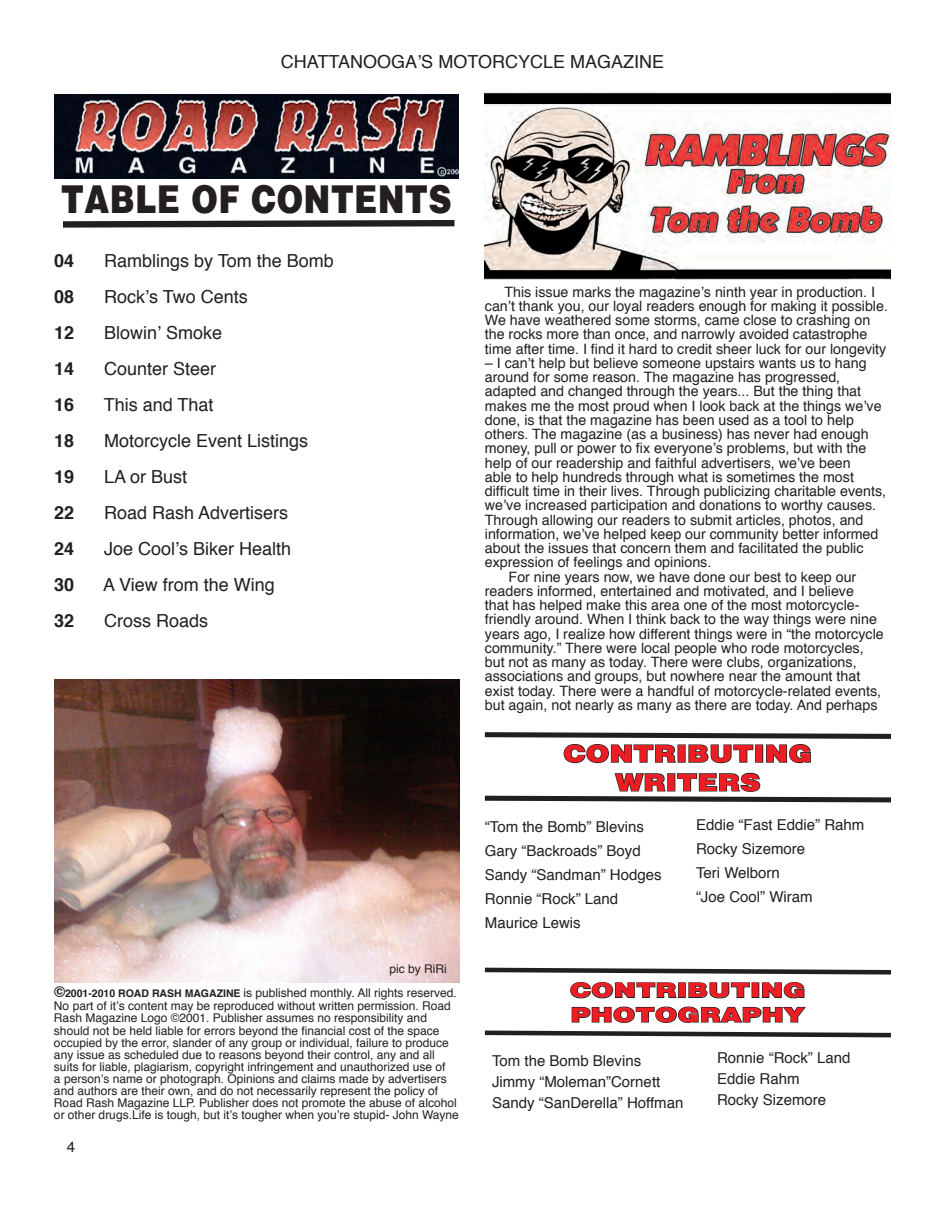
<style>
.page{position:relative;width:945px;height:1215px;background:#fff}
.page>*{position:absolute;margin:0;border:0;box-sizing:border-box;transform-origin:0 0}
.t1{font:900 39.3px "Helvetica";color:#231f20;scale:.83 1}
.t2{font:900 24px/28.8px "Helvetica";color:#ee1d23;text-align:center;scale:1.19 1}
.t3{font:900 20.4px/24.6px "Helvetica";color:#ee1d23;scale:1.32 1}
.t4{font:18px "Helvetica";color:#231f20}
.t5{font:700 18px "Helvetica";color:#231f20}
.t6{font:15px/24px "Helvetica";color:#231f20}
.t7{font:14.25px/14.2px "Helvetica";color:#231f20}
.t8{font:12px/12.1px "Helvetica";color:#231f20}
.s1{font-weight:700;font-size:15px}
.s2{font-weight:700;font-size:10.5px}
</style>
<div class="page">
<svg style="left:484px;top:967px;width:407px;height:71px"></svg>
<svg style="left:484px;top:732px;width:407px;height:71px"></svg>
<img style="left:54px;top:94px;width:405px;height:85px">
<svg style="left:63px;top:220px;width:392px;height:8px;background:#4f4c4d"></svg>
<img style="left:485px;top:92px;width:406px;height:188px">
<img style="left:54px;top:680px;width:406px;height:302px">
<p class="t4" style="left:281px;top:48px;width:385px">CHATTANOOGA’S MOTORCYCLE MAGAZINE</p>
<p class="t1" style="left:61px;top:176px;width:473px">TABLE OF CONTENTS</p>
<p class="t5" style="left:54px;top:246px;width:22px">04</p>
<p class="t4" style="left:104px;top:246px;width:231px">Ramblings by Tom the Bomb</p>
<p class="t5" style="left:54px;top:282px;width:22px">08</p>
<p class="t4" style="left:104px;top:282px;width:145px">Rock’s Two Cents</p>
<p class="t5" style="left:54px;top:318px;width:22px">12</p>
<p class="t4" style="left:104px;top:318px;width:120px">Blowin’ Smoke</p>
<p class="t5" style="left:54px;top:354px;width:22px">14</p>
<p class="t4" style="left:104px;top:354px;width:114px">Counter Steer</p>
<p class="t5" style="left:54px;top:390px;width:22px">16</p>
<p class="t4" style="left:104px;top:390px;width:111px">This and That</p>
<p class="t5" style="left:54px;top:426px;width:22px">18</p>
<p class="t4" style="left:104px;top:426px;width:206px">Motorcycle Event Listings</p>
<p class="t5" style="left:54px;top:462px;width:22px">19</p>
<p class="t4" style="left:104px;top:462px;width:85px">LA or Bust</p>
<p class="t5" style="left:54px;top:498px;width:22px">22</p>
<p class="t4" style="left:104px;top:498px;width:186px">Road Rash Advertisers</p>
<p class="t5" style="left:54px;top:534px;width:22px">24</p>
<p class="t4" style="left:104px;top:534px;width:189px">Joe Cool’s Biker Health</p>
<p class="t5" style="left:54px;top:570px;width:22px">30</p>
<p class="t4" style="left:103px;top:570px;width:173px">A View from the Wing</p>
<p class="t5" style="left:54px;top:606px;width:22px">32</p>
<p class="t4" style="left:104px;top:606px;width:106px">Cross Roads</p>
<p class="t8" style="left:389px;top:963px;width:59px">pic by RiRi</p>
<p class="t8" style="left:54px;top:988px;width:406px"><span class="s1">©</span><span class="s2">2001-2010 ROAD RASH MAGAZINE</span> is published monthly. All rights reserved.<br>No part of it’s content may be reproduced without written permission. Road Rash Magazine Logo ©2001. Publisher assumes no responsibility and should not be held liable for errors beyond the financial cost of the space occupied by the error, slander of any group or individual, failure to produce any issue as scheduled due to reasons beyond their control, any and all suits for liable, plagiarism, copyright infringement and unauthorized use of<br>a person’s name or photograph. Opinions and claims made by advertisers and authors are their own, and do not necessarily represent the policy of Road Rash Magazine LLP. Publisher does not promote the abuse of alcohol or other drugs.Life is tough, but it’s tougher when you’re stupid- John Wayne</p>
<p class="t6" style="left:67px;top:1135px;width:10px">4</p>
<p class="t7" style="left:485px;top:285px;width:405px;text-indent:20px">This issue marks the magazine’s ninth year in production. I can’t thank you, our loyal readers enough for making it possible.<br>We have weathered some storms, came close to crashing on the rocks more than once, and narrowly avoided catastrophe time after time. I find it hard to credit sheer luck for our longevity</p>
<p class="t7" style="left:485px;top:356px;width:383px">– I can’t help but believe someone upstairs wants us to hang</p>
<p class="t7" style="left:485px;top:370px;width:357px">around for some reason. The magazine has progressed,</p>
<p class="t7" style="left:485px;top:385px;width:378px">adapted and changed through the years... But the thing that</p>
<p class="t7" style="left:485px;top:399px;width:398px">makes me the most proud when I look back at the things we’ve</p>
<p class="t7" style="left:485px;top:413px;width:371px">done, is that the magazine has been used as a tool to help</p>
<p class="t7" style="left:485px;top:427px;width:385px">others. The magazine (as a business) has never had enough</p>
<p class="t7" style="left:485px;top:442px;width:383px">money, pull or power to fix everyone’s problems, but with the</p>
<p class="t7" style="left:485px;top:456px;width:367px">help of our readership and faithful advertisers, we’ve been</p>
<p class="t7" style="left:485px;top:470px;width:371px">able to help hundreds through what is sometimes the most</p>
<p class="t7" style="left:485px;top:484px;width:403px">difficult time in their lives. Through publicizing charitable events,</p>
<p class="t7" style="left:485px;top:499px;width:393px">we’ve increased participation and donations to worthy causes.</p>
<p class="t7" style="left:485px;top:513px;width:380px">Through allowing our readers to submit articles, photos, and</p>
<p class="t7" style="left:485px;top:527px;width:395px">information, we’ve helped keep our community better informed</p>
<p class="t7" style="left:485px;top:541px;width:380px">about the issues that concern them and facilitated the public</p>
<p class="t7" style="left:485px;top:556px;width:228px">expression of feelings and opinions.</p>
<p class="t7" style="left:509px;top:570px;width:349px">For nine years now, we have done our best to keep our</p>
<p class="t7" style="left:485px;top:584px;width:371px">readers informed, entertained and motivated, and I believe</p>
<p class="t7" style="left:485px;top:598px;width:376px">that has helped make this area one of the most motorcycle-</p>
<p class="t7" style="left:485px;top:613px;width:394px">friendly around. When I think back to the way things were nine</p>
<p class="t7" style="left:485px;top:627px;width:400px">years ago, I realize how different things were in “the motorcycle</p>
<p class="t7" style="left:485px;top:641px;width:380px">community.” There were local people who rode motorcycles,</p>
<p class="t7" style="left:485px;top:655px;width:373px">but not as many as today. There were clubs, organizations,</p>
<p class="t7" style="left:485px;top:670px;width:377px">associations and groups, but nowhere near the amount that</p>
<p class="t7" style="left:485px;top:684px;width:398px">exist today. There were a handful of motorcycle-related events,</p>
<p class="t7" style="left:485px;top:698px;width:394px">but again, not nearly as many as there are today. And perhaps</p>
<p class="t2" style="left:564px;top:739px;width:210px">CONTRIBUTING<br>WRITERS</p>
<p class="t6" style="left:485px;top:815px;width:178px">“Tom the Bomb” Blevins<br>Gary “Backroads” Boyd<br>Sandy “Sandman” Hodges<br>Ronnie “Rock” Land<br>Maurice Lewis</p>
<p class="t6" style="left:696px;top:814px;width:170px">Eddie “Fast Eddie” Rahm<br>Rocky Sizemore<br>Teri Welborn<br>“Joe Cool” Wiram</p>
<p class="t3" style="left:570px;top:978px;width:180px">CONTRIBUTING<br>PHOTOGRAPHY</p>
<p class="t6" style="left:492px;top:1051px;width:193px;line-height:21px">Tom the Bomb Blevins<br>Jimmy “Moleman”Cornett<br>Sandy “SanDerella” Hoffman</p>
<p class="t6" style="left:717px;top:1048px;width:135px;line-height:21px">Ronnie “Rock” Land<br>Eddie Rahm<br>Rocky Sizemore</p>
</div>
